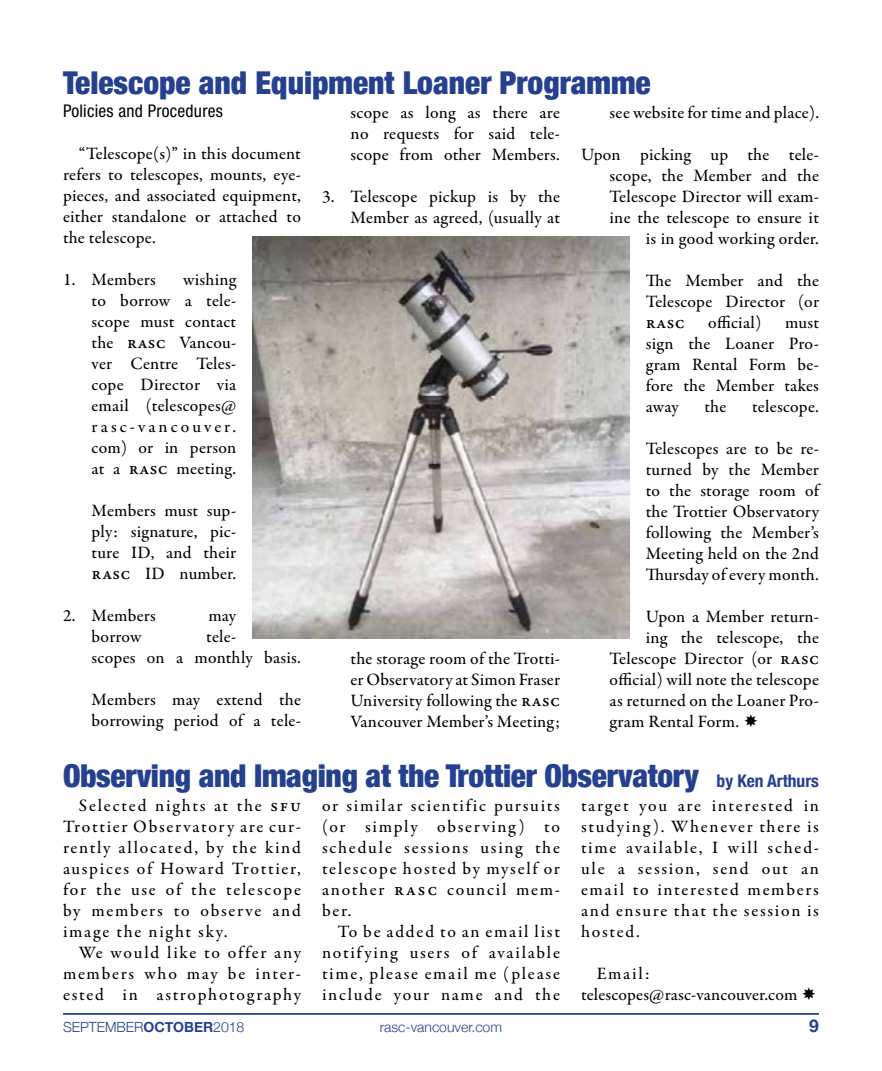
<style>
.page{position:relative;width:882px;height:1071px;background:#fff}
.page>*{position:absolute;margin:0;border:0;box-sizing:border-box;transform-origin:0 0}
.t1{font:900 condensed 31.5px "Helvetica Neue";letter-spacing:-.01em;color:#25408f}
.t2{font:500 17.5px/21px "Garamond Premr Pro";letter-spacing:.015em;color:#000;text-align:justify}
.t3{font:condensed 17.5px "Helvetica Neue LT Std";letter-spacing:.015em;color:#000}
.t4{font:17.5px "Garamond Premr Pro Med Capt";color:#000}
.t5{font:700 17.5px "Helvetica Neue";color:#25408f}
.t6{font:300 14px "Helvetica Neue";color:#25408f}
.s1{font-family:"Garamond Premr Pro Med Capt";font-weight:400}
.s2{font-weight:700;font-size:17.5px}
.s3{font-weight:700}
</style>
<div class="page">
<hr style="left:63px;top:1013px;width:756px;height:2px;background:#25408f">
<img style="left:252px;top:236px;width:378px;height:402px">
<h1 class="t1" style="left:63px;top:56px;width:589px">Telescope and Equipment Loaner Programme</h1>
<p class="t3" style="left:63px;top:101px;width:161px">Policies and Procedures</p>
<p class="t2" style="left:63px;top:144px;width:240px;text-indent:16px">“Telescope(s)” in this document refers to telescopes, mounts, eye&shy;pieces, and associated equipment, either standalone or attached to the telescope.</p>
<p class="t2" style="left:63px;top:270px;width:94px">1. Members</p>
<p class="t2" style="left:610px;top:102px;width:211px">see website for time and place).</p>
<p class="t2" style="left:581px;top:144px;width:240px;text-align:right">Upon picking up the tele&shy;scope, the Member and the<br>Telescope Director will exam-<br>ine the telescope to ensure it<br>is in good working order.</p>
<p class="t2" style="left:646px;top:270px;width:175px">The Member and the<br>Telescope Director (or</p>
<p class="t4" style="left:646px;top:312px;width:40px">rasc</p>
<p class="t2" style="left:708px;top:312px;width:55px">official)</p>
<p class="t2" style="left:351px;top:102px;width:211px">scope as long as there are no requests for said tele&shy;scope from other Members.</p>
<p class="t2" style="left:322px;top:186px;width:240px;text-align:right">3. Telescope pickup is by the<br>Member as agreed, (usually at</p>
<p class="t2" style="left:92px;top:270px;width:146px;text-indent:92px">wishing to borrow a tele&shy;scope must contact the <span class="s1">rasc</span> Vancou&shy;ver Centre Teles&shy;cope Director via email (telescopes@ rasc-vancouver. com) or in person at a <span class="s1">rasc</span> meeting.</p>
<p class="t2" style="left:92px;top:501px;width:146px">Members must sup&shy;ply: signature, pic&shy;ture ID, and their <span class="s1">rasc</span> ID number.</p>
<p class="t2" style="left:63px;top:606px;width:94px">2. Members</p>
<p class="t2" style="left:208px;top:606px;width:29px">may</p>
<p class="t2" style="left:92px;top:627px;width:52px">borrow</p>
<p class="t2" style="left:646px;top:312px;width:175px;text-indent:139px">must sign the Loaner Pro&shy;gram Rental Form be&shy;fore the Member takes away</p>
<p class="t2" style="left:704px;top:396px;width:23px">the</p>
<p class="t2" style="left:752px;top:396px;width:68px">telescope.</p>
<p class="t2" style="left:646px;top:438px;width:175px">Telescopes are to be re&shy;turned by the Member to the storage room of the Trottier Observatory following the Member’s Meeting held on the 2nd Thursday of every month.</p>
<p class="t2" style="left:646px;top:606px;width:175px">Upon a Member return-</p>
<p class="t2" style="left:646px;top:627px;width:175px">ing the telescope, the</p>
<p class="t2" style="left:610px;top:648px;width:211px">Telescope Director (or <span class="s1">rasc</span></p>
<p class="t2" style="left:610px;top:669px;width:211px">official) will note the telescope</p>
<p class="t2" style="left:610px;top:690px;width:211px">as returned on the Loaner Pro-</p>
<p class="t2" style="left:610px;top:711px;width:131px">gram Rental Form.</p>
<h1 class="t1" style="left:63px;top:749px;width:758px">Observing and Imaging at the Trottier Observatory <span class="s2">by Ken Arthurs</span></h1>
<p class="t2" style="left:63px;top:795px;width:240px;text-indent:16px">Selected nights at the <span class="s1">sfu </span>Trottier Observatory are cur&shy;rently allocated, by the kind auspices of Howard Trottier, for the use of the telescope by members to observe and image the night sky.</p>
<p class="t2" style="left:63px;top:942px;width:240px;text-indent:16px">We would like to offer any members who may be inter&shy;ested in astrophotography</p>
<p class="t2" style="left:92px;top:627px;width:211px;text-indent:115px">tele-<br>scopes on a monthly basis.</p>
<p class="t2" style="left:92px;top:690px;width:211px">Members may extend the borrowing period of a tele-</p>
<p class="t2" style="left:351px;top:648px;width:211px">the storage room of the Trotti&shy;er Observatory at Simon Fraser University following the <span class="s1">rasc </span>Vancouver Member’s Meeting;</p>
<p class="t2" style="left:322px;top:795px;width:240px">or similar scientific pursuits (or simply observing) to schedule sessions using the telescope hosted by myself or another <span class="s1">rasc</span> council mem&shy;ber.</p>
<p class="t2" style="left:322px;top:921px;width:240px;text-indent:16px">To be added to an email list notifying users of available time, please email me (please include your name and the</p>
<p class="t2" style="left:581px;top:795px;width:240px">target you are interested in studying). Whenever there is time available, I will sched&shy;ule a session, send out an email to interested members and ensure that the session is hosted.</p>
<p class="t2" style="left:581px;top:963px;width:218px;text-indent:16px">Email: telescopes@rasc-vancouver.com</p>
<p class="t6" style="left:63px;top:1016px;width:183px">SEPTEMBER<span class="s3">OCTOBER</span>2018</p>
<p class="t6" style="left:380px;top:1016px;width:124px">rasc-vancouver.com</p>
<p class="t5" style="left:809px;top:1012px;width:11px">9</p>
</div>
